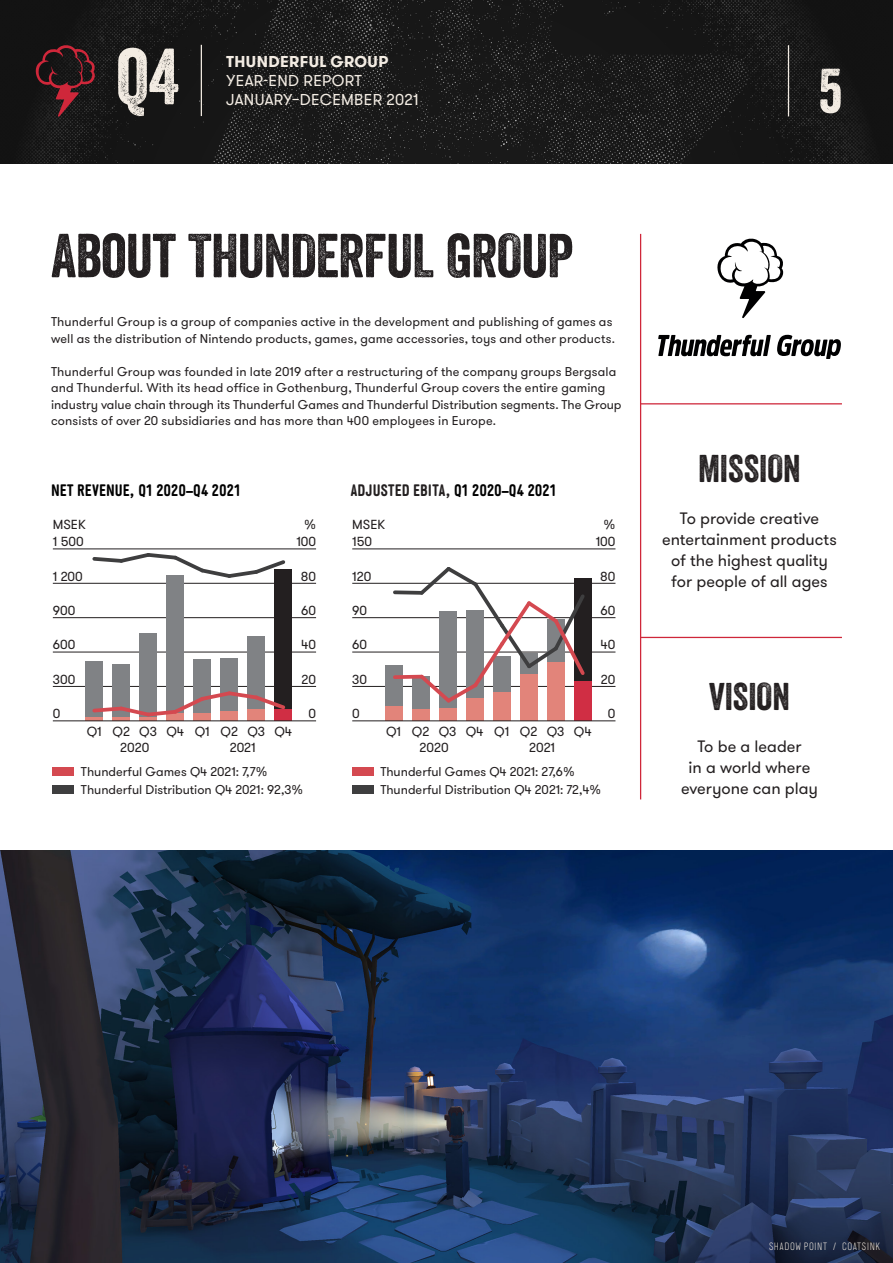
<style>
.page{position:relative;width:893px;height:1263px;background:#fff}
.page>*{position:absolute;margin:0;border:0;box-sizing:border-box;transform-origin:0 0}
.t1{font:76.95px "Veneer";color:#f3ece3}
.t2{font:60.6px "Veneer";color:#f3ece3}
.B_07_Huvudrubrik{font:60px "Veneer";letter-spacing:-.015em;color:#231f20}
.B_08_Underrubrik{font:37.5px "Veneer";color:#231f20}
.B_01_Bröd_u_indrag{font:16.5px/21px "GT Walsheim";color:#231f20;text-align:center}
.t3{font:700 16.5px "Generika";letter-spacing:.01em;color:#231f20}
.t4{font:700 16.5px "Generika";letter-spacing:.005em;color:#000}
.t5{font:15.75px "GT Walsheim";letter-spacing:.02em;color:#f3ece3}
.t6{font:700 15.75px "GT Walsheim";letter-spacing:.025em;color:#f3ece3}
.t7{font:13.2px "GT Walsheim";color:#231f20}
.B_01_Bröd_u_indrag-2{font:12.75px/16.5px "GT Walsheim";letter-spacing:.01em;color:#231f20}
.t8{font:300 10.5px "Generika";letter-spacing:.05em;color:#f3ece3}
.s1{color:#000}
</style>
<div class="page">
<img style="left:0;top:0;width:893px;height:164px">
<svg style="left:35px;top:44px;width:60px;height:73px;background:#391a1d"></svg>
<hr style="left:201px;top:45px;width:1px;height:71px;background:#f3ece3">
<hr style="left:788px;top:45px;width:1px;height:71px;background:#f3ece3">
<hr style="left:640px;top:234px;width:1px;height:565px;background:#cf273a">
<hr style="left:641px;top:637px;width:201px;height:1px;background:#cf273a">
<hr style="left:641px;top:403px;width:201px;height:1px;background:#cf273a">
<hr style="left:53px;top:549px;width:263px;height:1px;background:#231f20">
<hr style="left:53px;top:583px;width:263px;height:1px;background:#231f20">
<hr style="left:53px;top:617px;width:263px;height:1px;background:#231f20">
<hr style="left:53px;top:652px;width:263px;height:1px;background:#231f20">
<hr style="left:53px;top:686px;width:263px;height:1px;background:#231f20">
<div style="left:53px;top:767px;width:21px;height:9px;background:#d44950"></div>
<div style="left:53px;top:785px;width:21px;height:9px;background:#3e3e3f"></div>
<div style="left:86px;top:661px;width:17px;height:56px;background:#808285"></div>
<div style="left:113px;top:664px;width:17px;height:53px;background:#808285"></div>
<div style="left:140px;top:633px;width:17px;height:84px;background:#808285"></div>
<div style="left:167px;top:575px;width:17px;height:138px;background:#808285"></div>
<div style="left:194px;top:659px;width:17px;height:54px;background:#808285"></div>
<div style="left:221px;top:659px;width:17px;height:52px;background:#808285"></div>
<div style="left:248px;top:636px;width:17px;height:73px;background:#808285"></div>
<div style="left:275px;top:569px;width:17px;height:140px;background:#231f20"></div>
<hr style="left:86px;top:717px;width:17px;height:3px;background:#e2847a">
<hr style="left:113px;top:717px;width:17px;height:3px;background:#e2847a">
<hr style="left:140px;top:717px;width:17px;height:3px;background:#e2847a">
<div style="left:167px;top:713px;width:17px;height:7px;background:#e2847a"></div>
<div style="left:194px;top:713px;width:17px;height:7px;background:#e2847a"></div>
<div style="left:221px;top:711px;width:17px;height:9px;background:#e2847a"></div>
<div style="left:248px;top:709px;width:17px;height:11px;background:#e2847a"></div>
<div style="left:275px;top:709px;width:17px;height:11px;background:#d02e44"></div>
<hr style="left:53px;top:720px;width:263px;height:1px;background:#231f20">
<svg style="left:92px;top:553px;width:194px;height:27px"></svg>
<svg style="left:92px;top:689px;width:194px;height:30px"></svg>
<hr style="left:352px;top:549px;width:263px;height:1px;background:#231f20">
<hr style="left:352px;top:583px;width:263px;height:1px;background:#231f20">
<hr style="left:352px;top:617px;width:263px;height:1px;background:#231f20">
<hr style="left:352px;top:652px;width:263px;height:1px;background:#231f20">
<hr style="left:352px;top:686px;width:263px;height:1px;background:#231f20">
<div style="left:352px;top:767px;width:21px;height:9px;background:#d44950"></div>
<div style="left:352px;top:785px;width:21px;height:9px;background:#3e3e3f"></div>
<div style="left:385px;top:665px;width:17px;height:41px;background:#808285"></div>
<div style="left:412px;top:676px;width:17px;height:33px;background:#808285"></div>
<div style="left:439px;top:612px;width:17px;height:96px;background:#808285"></div>
<div style="left:574px;top:578px;width:17px;height:103px;background:#231f20"></div>
<div style="left:385px;top:706px;width:17px;height:14px;background:#e2847a"></div>
<div style="left:412px;top:709px;width:17px;height:11px;background:#e2847a"></div>
<div style="left:439px;top:708px;width:17px;height:12px;background:#e2847a"></div>
<div style="left:466px;top:698px;width:17px;height:22px;background:#e2847a"></div>
<div style="left:493px;top:692px;width:17px;height:28px;background:#e2847a"></div>
<div style="left:520px;top:674px;width:17px;height:46px;background:#e2847a"></div>
<div style="left:547px;top:662px;width:17px;height:58px;background:#e2847a"></div>
<div style="left:574px;top:681px;width:17px;height:39px;background:#d02e44"></div>
<hr style="left:352px;top:720px;width:263px;height:1px;background:#231f20">
<svg style="left:391px;top:567px;width:194px;height:139px"></svg>
<svg style="left:658px;top:335px;width:113px;height:21px"></svg>
<svg style="left:777px;top:335px;width:64px;height:24px"></svg>
<svg style="left:717px;top:239px;width:67px;height:79px"></svg>
<img style="left:0;top:850px;width:893px;height:413px">
<h1 class="t1" style="left:116px;top:30px;width:64px">Q4</h1>
<p class="t6" style="left:226px;top:52px;width:164px">THUNDERFUL GROUP</p>
<p class="t5" style="left:226px;top:71px;width:137px">YEAR-END REPORT</p>
<p class="t5" style="left:226px;top:90px;width:194px">JANUARY–DECEMBER 2021</p>
<h2 class="t2" style="left:818px;top:54px;width:25px">5</h2>
<p class="B_07_Huvudrubrik" style="left:51px;top:219px;width:524px">About THUNDERFUL GROUP</p>
<p class="B_01_Bröd_u_indrag-2" style="left:51px;top:314px;width:565px">Thunderful Group is a group of companies active in the development and publishing of games as well as the distribution of Nintendo products, games, game accessories, toys and other products.</p>
<p class="B_01_Bröd_u_indrag-2" style="left:51px;top:363px;width:572px">Thunderful Group was founded in late 2019 after a restructuring of the company groups Bergsala and Thunderful. With its head office in Gothenburg, Thunderful Group covers the entire gaming industry value chain through its Thunderful Games and Thunderful Distribution segments. The Group consists of over 20 subsidiaries and has more than 400 employees in Europe.</p>
<p class="t4" style="left:51px;top:480px;width:191px">NET REVENUE, Q1 2020–Q4 2021</p>
<p class="t3" style="left:350px;top:480px;width:208px">ADJUSTED EBITA, <span class="s1">Q1 2020–Q4 2021</span></p>
<p class="t7" style="left:53px;top:516px;width:35px">MSEK</p>
<p class="t7" style="left:304px;top:516px;width:14px">%</p>
<p class="t7" style="left:352px;top:516px;width:35px">MSEK</p>
<p class="t7" style="left:603px;top:516px;width:14px">%</p>
<p class="t7" style="left:53px;top:533px;width:32px">1 500</p>
<p class="t7" style="left:53px;top:568px;width:31px">1 200</p>
<p class="t7" style="left:53px;top:602px;width:24px">900</p>
<p class="t7" style="left:53px;top:636px;width:24px">600</p>
<p class="t7" style="left:53px;top:671px;width:24px">300</p>
<p class="t7" style="left:53px;top:705px;width:9px">0</p>
<p class="t7" style="left:296px;top:533px;width:21px">100</p>
<p class="t7" style="left:301px;top:568px;width:17px">80</p>
<p class="t7" style="left:301px;top:602px;width:16px">60</p>
<p class="t7" style="left:301px;top:636px;width:16px">40</p>
<p class="t7" style="left:302px;top:671px;width:16px">20</p>
<p class="t7" style="left:308px;top:705px;width:9px">0</p>
<p class="t7" style="left:352px;top:533px;width:21px">150</p>
<p class="t7" style="left:352px;top:568px;width:21px">120</p>
<p class="t7" style="left:352px;top:602px;width:16px">90</p>
<p class="t7" style="left:352px;top:636px;width:16px">60</p>
<p class="t7" style="left:352px;top:671px;width:16px">30</p>
<p class="t7" style="left:352px;top:705px;width:9px">0</p>
<p class="t7" style="left:596px;top:533px;width:21px">100</p>
<p class="t7" style="left:600px;top:568px;width:17px">80</p>
<p class="t7" style="left:601px;top:602px;width:16px">60</p>
<p class="t7" style="left:601px;top:636px;width:16px">40</p>
<p class="t7" style="left:601px;top:671px;width:16px">20</p>
<p class="t7" style="left:608px;top:705px;width:9px">0</p>
<p class="t7" style="left:87px;top:723px;width:17px">Q1</p>
<p class="t7" style="left:113px;top:723px;width:181px">Q2 Q3 Q4 Q1 Q2 Q3 Q4</p>
<p class="t7" style="left:386px;top:723px;width:17px">Q1</p>
<p class="t7" style="left:412px;top:723px;width:181px">Q2 Q3 Q4 Q1 Q2 Q3 Q4</p>
<p class="t7" style="left:120px;top:739px;width:31px">2020</p>
<p class="t7" style="left:230px;top:739px;width:27px">2021</p>
<p class="t7" style="left:420px;top:739px;width:31px">2020</p>
<p class="t7" style="left:529px;top:739px;width:27px">2021</p>
<p class="B_01_Bröd_u_indrag-2" style="left:81px;top:763px;width:224px;line-height:18px">Thunderful Games Q4 2021: 7,7%<br>Thunderful Distribution Q4 2021: 92,3%</p>
<p class="B_01_Bröd_u_indrag-2" style="left:380px;top:763px;width:222px;line-height:18px">Thunderful Games Q4 2021: 27,6%<br>Thunderful Distribution Q4 2021: 72,4%</p>
<p class="B_08_Underrubrik" style="left:698px;top:445px;width:104px">MISSION</p>
<p class="B_01_Bröd_u_indrag" style="left:662px;top:508px;width:176px">To provide creative entertainment products of the highest quality for people of all ages</p>
<p class="B_08_Underrubrik" style="left:709px;top:673px;width:82px">VISION</p>
<p class="B_01_Bröd_u_indrag" style="left:689px;top:736px;width:123px">To be a leader<br>in a world where</p>
<p class="B_01_Bröd_u_indrag" style="left:681px;top:778px;width:138px">everyone can play</p>
<p class="t8" style="left:769px;top:1240px;width:113px">SHADOW POINT / COATSINK</p>
</div>
